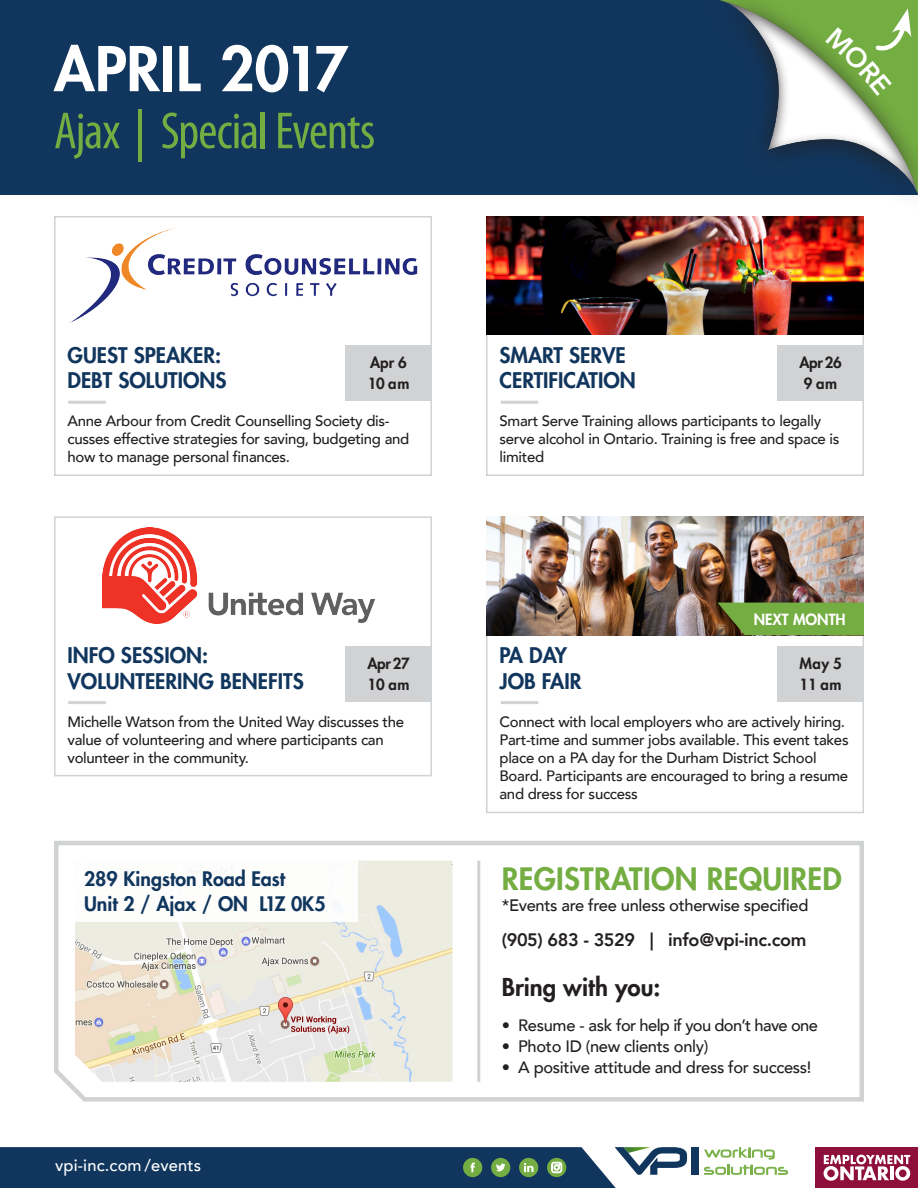
<style>
.page{position:relative;width:918px;height:1188px;background:#fff}
.page>*{position:absolute;margin:0;border:0;box-sizing:border-box;transform-origin:0 0}
.t1{font:800 60px "Futura Std";color:#fff}
.Headline{font:condensed 52.5px "Myriad Pro";letter-spacing:-.025em;color:#74ad42}
.t2{font:800 30px "Futura Std";letter-spacing:.01em;color:#74ad42}
.t3{font:800 24px "Futura Std";color:#231f20}
.t4{font:800 21px "Futura Std";color:#11365e}
.t5{font:800 19.5px "Futura Std";color:#11365e}
.t6{font:800 18px "Avenir";letter-spacing:-.02em;color:#231f20}
.t7{font:500 16.5px "Avenir";letter-spacing:-.02em;color:#231f20}
.t8{font:500 16.5px "Avenir";letter-spacing:-.04em;color:#231f20}
.t9{font:500 16.5px "Avenir";letter-spacing:.01em;color:#fff}
.t10{font:500 15px/18px "Avenir";letter-spacing:-.02em;color:#231f20}
.t11{font:800 15px "Futura Std";letter-spacing:-.02em;color:#231f20}
.t12{font:800 15px "Futura Std";color:#fff}
</style>
<div class="page">
<div style="left:0;top:0;width:918px;height:195px;background:#11365e"></div>
<svg style="left:54px;top:841px;width:810px;height:261px"></svg>
<hr style="left:477px;top:861px;width:3px;height:221px;background:#d1d2d4">
<img style="left:75px;top:861px;width:378px;height:221px">
<div style="left:75px;top:861px;width:283px;height:61px;background:#fff"></div>
<div style="left:691px;top:1147px;width:7px;height:28px;background:#11365e"></div>
<svg style="left:704px;top:1147px;width:84px;height:28px"></svg>
<svg style="left:0;top:1147px;width:687px;height:41px;background:#2c4e6d"></svg>
<div style="left:816px;top:1147px;width:102px;height:41px;background:#8e0e3c"></div>
<svg style="left:824px;top:1155px;width:86px;height:26px"></svg>
<div style="left:54px;top:216px;width:378px;height:260px;border:2px solid #d1d2d4"></div>
<div style="left:54px;top:516px;width:378px;height:260px;border:2px solid #d1d2d4"></div>
<img style="left:486px;top:216px;width:378px;height:119px">
<img style="left:486px;top:516px;width:378px;height:119px">
<img style="left:54px;top:217px;width:378px;height:117px">
<img style="left:103px;top:528px;width:273px;height:96px">
<div style="left:777px;top:346px;width:87px;height:55px;background:#d1d2d4"></div>
<div style="left:777px;top:646px;width:87px;height:55px;background:#d1d2d4"></div>
<div style="left:345px;top:346px;width:87px;height:55px;background:#d1d2d4"></div>
<div style="left:345px;top:646px;width:87px;height:55px;background:#d1d2d4"></div>
<hr style="left:68px;top:401px;width:38px;height:3px;background:#d1d2d4">
<hr style="left:68px;top:701px;width:38px;height:3px;background:#d1d2d4">
<hr style="left:501px;top:401px;width:37px;height:3px;background:#d1d2d4">
<hr style="left:501px;top:701px;width:37px;height:3px;background:#d1d2d4">
<svg style="left:717px;top:603px;width:147px;height:32px;background:#71a13e"></svg>
<svg style="left:720px;top:0;width:198px;height:194px"></svg>
<p class="t1" style="left:54px;top:31px;width:296px">APRIL 2017</p>
<p class="Headline" style="left:54px;top:99px;width:323px">Ajax | Special Events</p>
<p class="t4" style="left:68px;top:342px;width:155px">GUEST SPEAKER:</p>
<p class="t4" style="left:68px;top:367px;width:160px">DEBT SOLUTIONS</p>
<p class="t11" style="left:370px;top:353px;width:38px">Apr 6</p>
<p class="t11" style="left:368px;top:374px;width:43px">10 am</p>
<p class="t10" style="left:68px;top:411px;width:343px">Anne Arbour from Credit Counselling Society dis&shy;cusses effective strategies for saving, budgeting and how to manage personal finances.</p>
<p class="t4" style="left:68px;top:642px;width:142px">INFO SESSION:</p>
<p class="t4" style="left:68px;top:668px;width:238px">VOLUNTEERING BENEFITS</p>
<p class="t11" style="left:367px;top:654px;width:44px">Apr 27</p>
<p class="t11" style="left:368px;top:675px;width:43px">10 am</p>
<p class="t10" style="left:68px;top:712px;width:338px">Michelle Watson from the United Way discusses the value of volunteering and where participants can volunteer in the community.</p>
<p class="t5" style="left:84px;top:866px;width:203px">289 Kingston Road East</p>
<p class="t5" style="left:84px;top:892px;width:243px">Unit 2 / Ajax / ON L1Z 0K5</p>
<p class="t9" style="left:55px;top:1151px;width:148px">vpi-inc.com /events</p>
<p class="t4" style="left:500px;top:342px;width:128px">SMART SERVE</p>
<p class="t4" style="left:500px;top:367px;width:138px">CERTIFICATION</p>
<p class="t11" style="left:799px;top:353px;width:44px">Apr 26</p>
<p class="t11" style="left:804px;top:374px;width:35px">9 am</p>
<p class="t10" style="left:500px;top:411px;width:341px">Smart Serve Training allows participants to legally serve alcohol in Ontario. Training is free and space is limited</p>
<p class="t4" style="left:500px;top:642px;width:69px">PA DAY</p>
<p class="t4" style="left:500px;top:668px;width:83px">JOB FAIR</p>
<p class="t12" style="left:754px;top:610px;width:93px">NEXT MONTH</p>
<p class="t11" style="left:799px;top:654px;width:44px">May 5</p>
<p class="t11" style="left:800px;top:675px;width:43px">11 am</p>
<p class="t10" style="left:500px;top:712px;width:351px">Connect with local employers who are actively hiring.<br>Part-time and summer jobs available. This event takes place on a PA day for the Durham District School Board. Participants are encouraged to bring a resume and dress for success</p>
<p class="t2" style="left:502px;top:860px;width:342px">REGISTRATION REQUIRED</p>
<p class="t7" style="left:502px;top:891px;width:308px">*Events are free unless otherwise specified</p>
<p class="t6" style="left:502px;top:926px;width:306px">(905) 683 - 3529 | info@vpi-inc.com</p>
<p class="t3" style="left:502px;top:972px;width:160px">Bring with you:</p>
<p class="t8" style="left:502px;top:1011px;width:318px">• Resume - ask for help if you don’t have one</p>
<p class="t7" style="left:502px;top:1032px;width:208px">• Photo ID (new clients only)</p>
<p class="t7" style="left:502px;top:1053px;width:311px">• A positive attitude and dress for success!</p>
</div>
